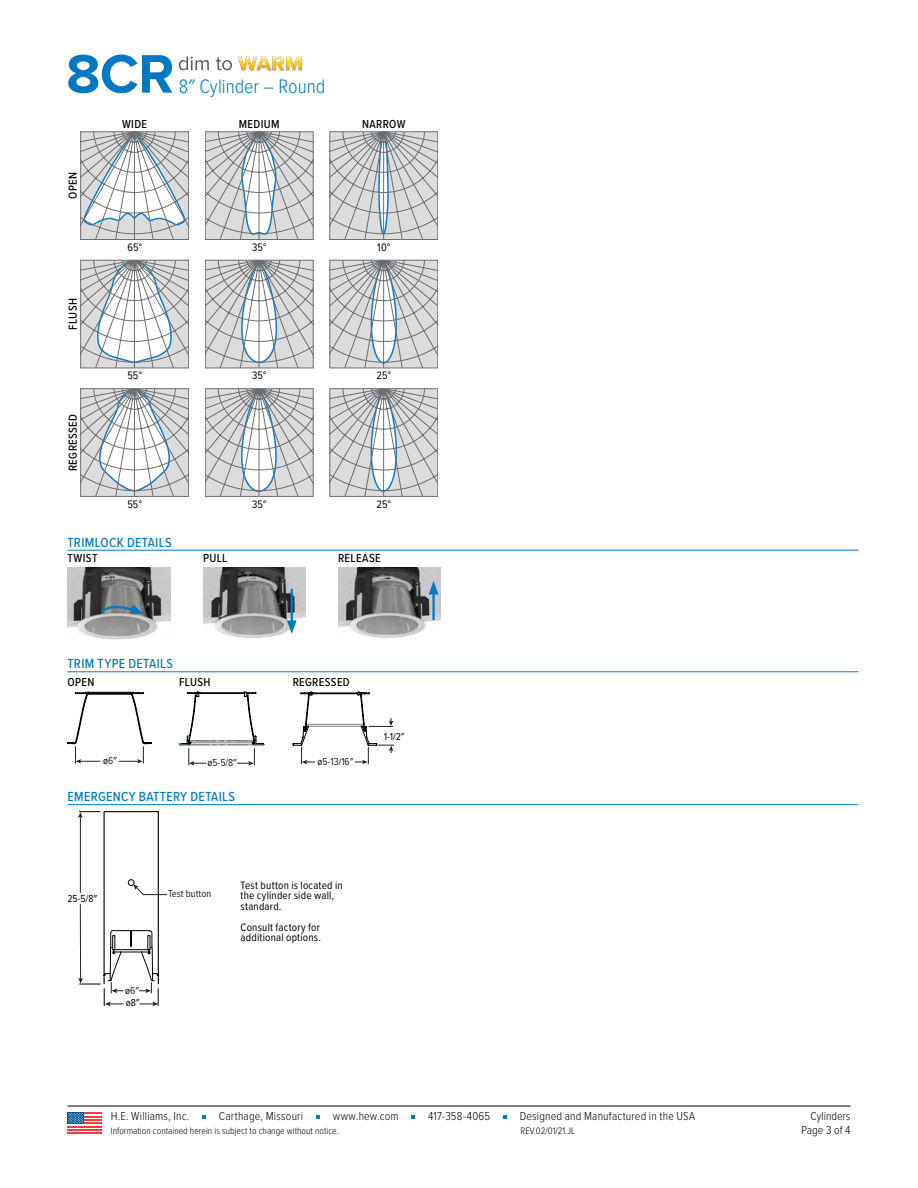
<style>
.page{position:relative;width:918px;height:1188px;background:#fff}
.page>*{position:absolute;margin:0;border:0;box-sizing:border-box;transform-origin:0 0}
.t1{font:700 56.25px "Proxima Nova";color:#0079c1}
.t2{font:300 20.25px "Proxima Nova Cond";letter-spacing:-.005em;color:#0079c1}
.Blue__underlined_hea{font:500 13.65px "Proxima Nova Cond";letter-spacing:.025em;color:#0079c1}
.Sub_headings{font:500 12.15px "Proxima Nova Cond";letter-spacing:.025em;color:#000}
.t3{font:300 12px "Proxima Nova Cond";letter-spacing:.015em;color:#000}
.Sub_headings-2{font:500 12px "Proxima Nova Cond";letter-spacing:.03em;color:#000}
.Order_Info_-_Plain_T{font:11.25px/10.5px "Proxima Nova Cond";letter-spacing:.02em;color:#000}
.Drawing_Descriptions{font:11.25px "Proxima Nova Cond";letter-spacing:.01em;color:#000}
.t4{font:10.5px "Proxima Nova Cond";color:#221f1f}
.t5{font:10.5px/12.5px "Proxima Nova Cond";color:#000}
.t6{font:10.5px "Proxima Nova Cond";color:#231f20}
.t7{font:300 9.75px "Proxima Nova Cond";color:#000}
.s1{color:#000}
.s2{color:#221f1f}
</style>
<div class="page">
<hr style="left:68px;top:550px;width:790px;height:1px;background:#0079c1">
<hr style="left:68px;top:671px;width:790px;height:1px;background:#0079c1">
<hr style="left:68px;top:804px;width:790px;height:1px;background:#0079c1">
<svg style="left:81px;top:131px;width:108px;height:109px"></svg>
<svg style="left:205px;top:131px;width:108px;height:109px"></svg>
<svg style="left:330px;top:131px;width:108px;height:109px"></svg>
<svg style="left:81px;top:260px;width:108px;height:108px"></svg>
<svg style="left:205px;top:260px;width:108px;height:108px"></svg>
<svg style="left:330px;top:260px;width:108px;height:108px"></svg>
<svg style="left:81px;top:388px;width:108px;height:109px"></svg>
<svg style="left:205px;top:388px;width:108px;height:109px"></svg>
<svg style="left:330px;top:388px;width:108px;height:109px"></svg>
<img style="left:68px;top:567px;width:102px;height:73px">
<svg style="left:99px;top:602px;width:45px;height:12px"></svg>
<img style="left:203px;top:567px;width:103px;height:71px">
<hr style="left:291px;top:589px;width:2px;height:36px;background:#0079c1">
<svg style="left:287px;top:620px;width:10px;height:14px"></svg>
<img style="left:338px;top:567px;width:103px;height:71px">
<hr style="left:432px;top:590px;width:3px;height:30px;background:#0079c1">
<svg style="left:429px;top:581px;width:9px;height:13px"></svg>
<svg style="left:68px;top:692px;width:84px;height:72px"></svg>
<hr style="left:85px;top:692px;width:49px;height:1px;background:#000">
<hr style="left:87px;top:693px;width:45px;height:1px;background:#000">
<svg style="left:179px;top:692px;width:86px;height:74px"></svg>
<svg style="left:293px;top:692px;width:101px;height:72px"></svg>
<svg style="left:78px;top:811px;width:89px;height:195px"></svg>
<hr style="left:68px;top:1106px;width:782px;height:1px;background:#000">
<svg style="left:202px;top:1116px;width:4px;height:3px"></svg>
<svg style="left:316px;top:1116px;width:4px;height:3px"></svg>
<svg style="left:503px;top:1116px;width:4px;height:3px"></svg>
<div style="left:68px;top:1112px;width:34px;height:22px;background:linear-gradient(to right,#fff,#fff)"></div>
<hr style="left:68px;top:1126px;width:34px;height:1px;background:#ef3e42">
<hr style="left:68px;top:1129px;width:34px;height:2px;background:#ef3e42">
<hr style="left:68px;top:1132px;width:34px;height:2px;background:#ef3e42">
<hr style="left:68px;top:1122px;width:34px;height:2px;background:#ef3e42">
<hr style="left:68px;top:1119px;width:34px;height:2px;background:#ef3e42">
<hr style="left:68px;top:1116px;width:34px;height:1px;background:#ef3e42">
<hr style="left:68px;top:1112px;width:34px;height:2px;background:#ef3e42">
<div style="left:68px;top:1112px;width:16px;height:12px;background:#00529c"></div>
<svg style="left:68px;top:1113px;width:15px;height:11px"></svg>
<svg style="left:179px;top:57px;width:53px;height:13px"></svg>
<img style="left:238px;top:56px;width:64px;height:14px">
<h1 class="t1" style="left:66px;top:32px;width:110px">8CR</h1>
<h2 class="t2" style="left:179px;top:71px;width:148px">8″ Cylinder – Round</h2>
<p class="Sub_headings-2" style="left:64px;top:199px;width:28px;rotate:-90deg">OPEN</p>
<p class="Sub_headings-2" style="left:64px;top:330px;width:33px;rotate:-90deg">FLUSH</p>
<p class="Sub_headings-2" style="left:64px;top:471px;width:59px;rotate:-90deg">REGRESSED</p>
<p class="Sub_headings-2" style="left:122px;top:115px;width:27px">WIDE</p>
<p class="Sub_headings-2" style="left:239px;top:115px;width:42px">MEDIUM</p>
<p class="Sub_headings-2" style="left:362px;top:115px;width:45px">NARROW</p>
<p class="Drawing_Descriptions" style="left:127px;top:239px;width:16px">65°</p>
<p class="Drawing_Descriptions" style="left:252px;top:239px;width:16px">35°</p>
<p class="Drawing_Descriptions" style="left:377px;top:239px;width:15px">10°</p>
<p class="Drawing_Descriptions" style="left:127px;top:367px;width:16px">55°</p>
<p class="Drawing_Descriptions" style="left:252px;top:367px;width:16px">35°</p>
<p class="Drawing_Descriptions" style="left:377px;top:367px;width:16px">25°</p>
<p class="Drawing_Descriptions" style="left:127px;top:496px;width:16px">55°</p>
<p class="Drawing_Descriptions" style="left:252px;top:496px;width:16px">35°</p>
<p class="Drawing_Descriptions" style="left:377px;top:496px;width:16px">25°</p>
<p class="Blue__underlined_hea" style="left:68px;top:532px;width:106px">TRIMLOCK DETAILS</p>
<p class="Sub_headings" style="left:68px;top:549px;width:32px">TWIST</p>
<p class="Sub_headings" style="left:203px;top:549px;width:26px">PULL</p>
<p class="Sub_headings" style="left:338px;top:549px;width:44px">RELEASE</p>
<p class="Blue__underlined_hea" style="left:68px;top:654px;width:107px">TRIM TYPE DETAILS</p>
<p class="Sub_headings-2" style="left:68px;top:674px;width:28px">OPEN</p>
<p class="Sub_headings-2" style="left:179px;top:674px;width:33px">FLUSH</p>
<p class="Sub_headings-2" style="left:293px;top:674px;width:59px">REGRESSED</p>
<p class="t4" style="left:103px;top:753px;width:15px"><span class="s1">ø</span>6″</p>
<p class="t4" style="left:207px;top:755px;width:31px"><span class="s1">ø</span>5-5/8″</p>
<p class="t4" style="left:317px;top:754px;width:38px"><span class="s1">ø</span>5-13/16″</p>
<p class="Blue__underlined_hea" style="left:68px;top:786px;width:169px">EMERGENCY BATTERY DETAILS</p>
<p class="t5" style="left:384px;top:729px;width:22px">1-1/2<span class="s2">″</span></p>
<p class="t5" style="left:67px;top:892px;width:31px">25-5/8″</p>
<p class="t5" style="left:125px;top:984px;width:16px">ø<span class="s2">6″ </span>ø8″</p>
<p class="t6" style="left:168px;top:886px;width:45px">Test button</p>
<p class="Order_Info_-_Plain_T" style="left:240px;top:879px;width:104px">Test button is located in the cylinder side wall, standard.</p>
<p class="Order_Info_-_Plain_T" style="left:240px;top:921px;width:82px">Consult factory for additional options.</p>
<p class="t3" style="left:111px;top:1108px;width:80px">H.E. Williams, Inc.</p>
<p class="t3" style="left:219px;top:1108px;width:86px">Carthage, Missouri</p>
<p class="t3" style="left:333px;top:1108px;width:67px">www.hew.com</p>
<p class="t3" style="left:428px;top:1108px;width:64px">417-358-4065</p>
<p class="t3" style="left:520px;top:1108px;width:177px">Designed and Manufactured in the USA</p>
<p class="t7" style="left:111px;top:1123px;width:230px">Information contained herein is subject to change without notice.</p>
<p class="t3" style="left:811px;top:1108px;width:41px">Cylinders</p>
<p class="t7" style="left:521px;top:1123px;width:56px">REV.02/01/21.JL</p>
<p class="t3" style="left:802px;top:1121px;width:50px">Page 3 of 4</p>
</div>
